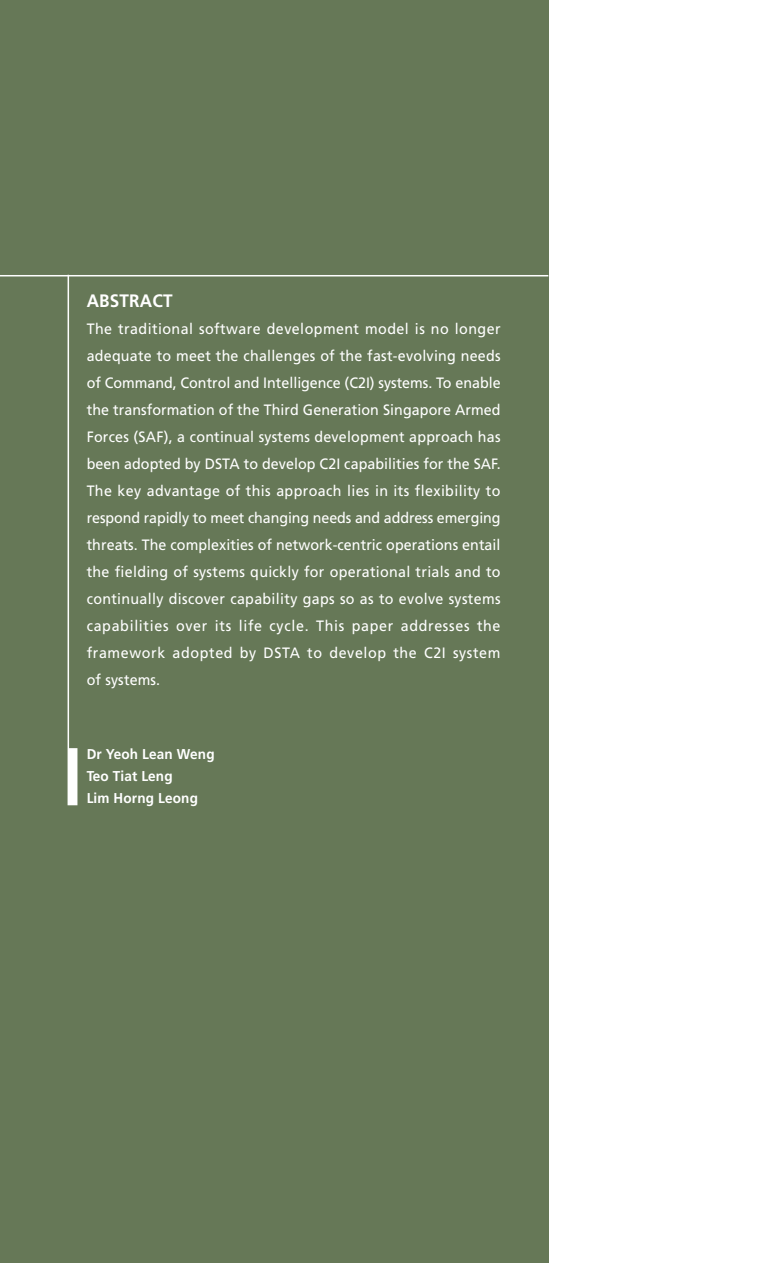
<style>
.page{position:relative;width:766px;height:1263px;background:#fff}
.page>*{position:absolute;margin:0;border:0;box-sizing:border-box;transform-origin:0 0}
.t1{font:700 18px "Frutiger";letter-spacing:.01em;color:#fff;scale:.95 1}
.t2{font:15px/27px "Frutiger LT";letter-spacing:.045em;color:#fff;text-align:justify;scale:.95 1}
.t3{font:700 14.25px/21.8px "Frutiger LT";letter-spacing:.01em;color:#fff;scale:.95 1}
</style>
<div class="page">
<div style="left:0;top:0;width:549px;height:1263px;background:#667857"></div>
<hr style="left:0;top:275px;width:548px;height:1px;background:#fff">
<hr style="left:68px;top:275px;width:1px;height:530px;background:#fff">
<div style="left:69px;top:748px;width:8px;height:57px;background:#fff"></div>
<p class="t1" style="left:87px;top:294px;width:92px">ABSTRACT</p>
<p class="t2" style="left:87px;top:317px;width:437px">The traditional software development model is no longer adequate to meet the challenges of the fast-evolving needs of Command, Control and Intelligence (C2I) systems. To enable the transformation of the Third Generation Singapore Armed Forces (SAF), a continual systems development approach has been adopted by DSTA to develop C2I capabilities for the SAF.<br>The key advantage of this approach lies in its flexibility to respond rapidly to meet changing needs and address emerging threats. The complexities of network-centric operations entail the fielding of systems quickly for operational trials and to continually discover capability gaps so as to evolve systems capabilities over its life cycle. This paper addresses the framework adopted by DSTA to develop the C2I system of systems.</p>
<p class="t3" style="left:87px;top:744px;width:136px">Dr Yeoh Lean Weng<br>Teo Tiat Leng<br>Lim Horng Leong</p>
</div>
